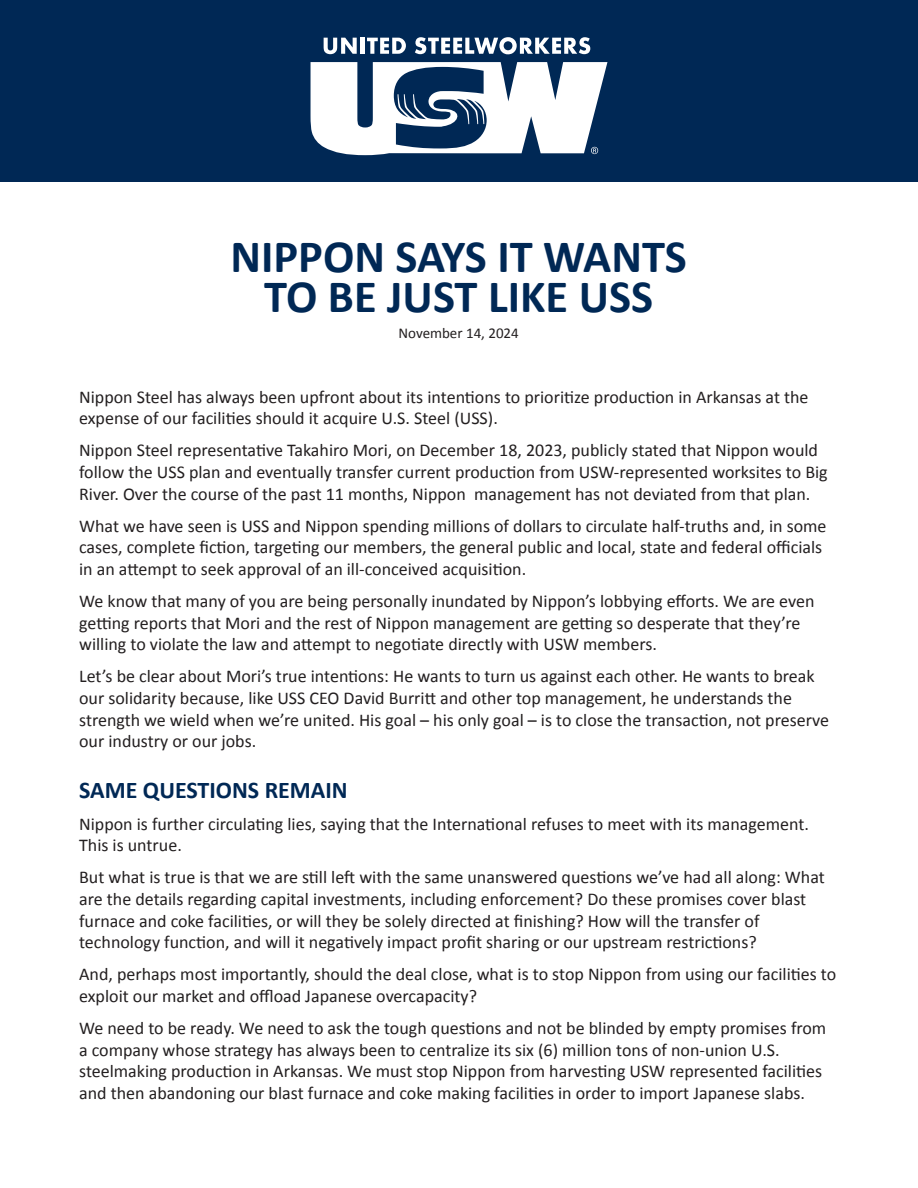
<style>
.page{position:relative;width:918px;height:1188px;background:#fff}
.page>*{position:absolute;margin:0;border:0;box-sizing:border-box;transform-origin:0 0}
.t1{font:700 46.5px/40.5px "Calibri";color:#002855;text-align:center}
.t2{font:700 24px "Calibri";color:#002855}
.t3{font:18px/21.6px "Calibri";color:#231f20}
.t4{font:15px "Calibri";color:#231f20}
</style>
<div class="page">
<div style="left:0;top:0;width:918px;height:182px;background:#002855"></div>
<svg style="left:324px;top:38px;width:33px;height:16px"></svg>
<hr style="left:361px;top:38px;width:4px;height:16px;background:#fff">
<svg style="left:367px;top:38px;width:39px;height:16px"></svg>
<svg style="left:415px;top:37px;width:175px;height:17px"></svg>
<svg style="left:311px;top:62px;width:296px;height:93px"></svg>
<h1 class="t1" style="left:230px;top:235px;width:458px">NIPPON SAYS IT WANTS<br>TO BE JUST LIKE USS</h1>
<p class="t4" style="left:399px;top:323px;width:122px">November 14, 2024</p>
<p class="t3" style="left:79px;top:386px;width:731px">Nippon Steel has always been upfront about its intentions to prioritize production in Arkansas at the expense of our facilities should it acquire U.S. Steel (USS).</p>
<p class="t3" style="left:79px;top:439px;width:750px">Nippon Steel representative Takahiro Mori, on December 18, 2023, publicly stated that Nippon would follow the USS plan and eventually transfer current production from USW-represented worksites to Big<br>River. Over the course of the past 11 months, Nippon management has not deviated from that plan.</p>
<p class="t3" style="left:79px;top:514px;width:749px">What we have seen is USS and Nippon spending millions of dollars to circulate half-truths and, in some cases, complete fiction, targeting our members, the general public and local, state and federal officials in an attempt to seek approval of an ill-conceived acquisition.</p>
<p class="t3" style="left:79px;top:590px;width:737px">We know that many of you are being personally inundated by Nippon’s lobbying efforts. We are even getting reports that Mori and the rest of Nippon management are getting so desperate that they’re willing to violate the law and attempt to negotiate directly with USW members.</p>
<p class="t3" style="left:79px;top:665px;width:751px">Let’s be clear about Mori’s true intentions: He wants to turn us against each other. He wants to break our solidarity because, like USS CEO David Burritt and other top management, he understands the strength we wield when we’re united. His goal – his only goal – is to close the transaction, not preserve our industry or our jobs.</p>
<h2 class="t2" style="left:79px;top:773px;width:270px">SAME QUESTIONS REMAIN</h2>
<p class="t3" style="left:79px;top:812px;width:731px">Nippon is further circulating lies, saying that the International refuses to meet with its management.<br>This is untrue.</p>
<p class="t3" style="left:79px;top:866px;width:747px">But what is true is that we are still left with the same unanswered questions we’ve had all along: What are the details regarding capital investments, including enforcement? Do these promises cover blast furnace and coke facilities, or will they be solely directed at finishing? How will the transfer of technology function, and will it negatively impact profit sharing or our upstream restrictions?</p>
<p class="t3" style="left:79px;top:963px;width:759px">And, perhaps most importantly, should the deal close, what is to stop Nippon from using our facilities to exploit our market and offload Japanese overcapacity?</p>
<p class="t3" style="left:79px;top:1017px;width:749px">We need to be ready. We need to ask the tough questions and not be blinded by empty promises from a company whose strategy has always been to centralize its six (6) million tons of non-union U.S. steelmaking production in Arkansas. We must stop Nippon from harvesting USW represented facilities and then abandoning our blast furnace and coke making facilities in order to import Japanese slabs.</p>
</div>
